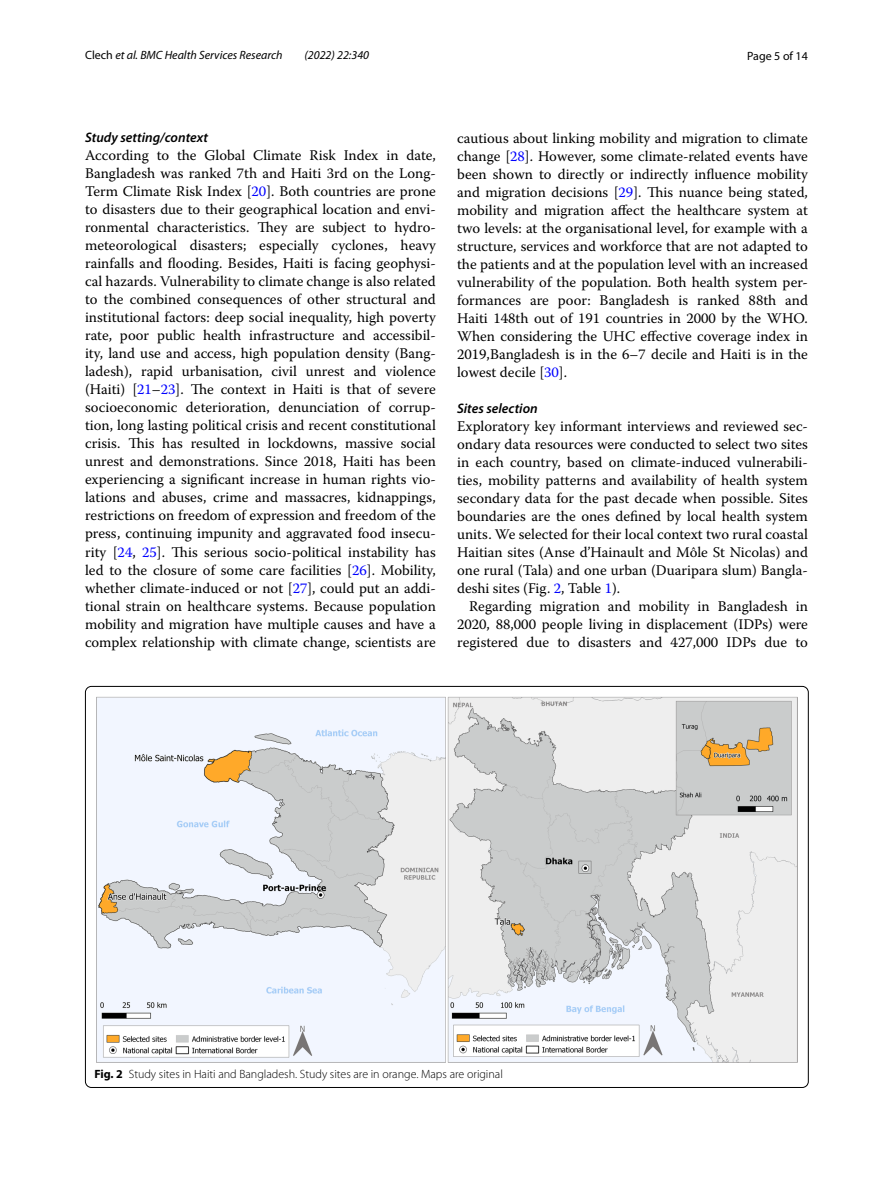
<style>
.page{position:relative;width:893px;height:1187px;background:#fff}
.page>*{position:absolute;margin:0;border:0;box-sizing:border-box;transform-origin:0 0}
.t1{font:14.7px/18px "Warnock Pro";color:#000;text-align:justify}
.t2{font:italic 600 13.8px "Myriad Pro";color:#000}
.t3{font:300 12px "Myriad Pro";color:#000}
.t4{font:italic 12px "Myriad Pro";color:#000}
.t5{font:12px "Myriad Pro";color:#000}
.s1{font-style:normal}
.s2{color:#00f}
.s3{font-weight:700}
</style>
<div class="page">
<img style="left:97px;top:696px;width:700px;height:366px">
<p class="t4" style="left:85px;top:48px;width:199px"><span class="s1">Clech</span> et al. BMC Health Services Research</p>
<p class="t4" style="left:304px;top:48px;width:66px">(2022) 22:340</p>
<p class="t5" style="left:747px;top:48px;width:62px">Page 5 of 14</p>
<p class="t2" style="left:85px;top:129px;width:125px">Study setting/context</p>
<p class="t1" style="left:85px;top:146px;width:352px">According to the Global Climate Risk Index in date, Bangladesh was ranked 7th and Haiti 3rd on the Long-Term Climate Risk Index [<span class="s2">20</span>]. Both countries are prone to disasters due to their geographical location and envi&shy;ronmental characteristics. They are subject to hydro&shy;meteorological disasters; especially cyclones, heavy rainfalls and flooding. Besides, Haiti is facing geophysi&shy;cal hazards. Vulnerability to climate change is also related to the combined consequences of other structural and institutional factors: deep social inequality, high poverty rate, poor public health infrastructure and accessibil&shy;ity, land use and access, high population density (Bang&shy;ladesh), rapid urbanisation, civil unrest and violence (Haiti) [<span class="s2">21</span>–<span class="s2">23</span>]. The context in Haiti is that of severe socioeconomic deterioration, denunciation of corrup&shy;tion, long lasting political crisis and recent constitutional crisis. This has resulted in lockdowns, massive social unrest and demonstrations. Since 2018, Haiti has been experiencing a significant increase in human rights vio&shy;lations and abuses, crime and massacres, kidnappings, restrictions on freedom of expression and freedom of the press, continuing impunity and aggravated food insecu&shy;rity [<span class="s2">24</span>, <span class="s2">25</span>]. This serious socio-political instability has led to the closure of some care facilities [<span class="s2">26</span>]. Mobility, whether climate-induced or not [<span class="s2">27</span>], could put an addi&shy;tional strain on healthcare systems. Because population mobility and migration have multiple causes and have a complex relationship with climate change, scientists are</p>
<p class="t1" style="left:457px;top:128px;width:352px">cautious about linking mobility and migration to climate change [<span class="s2">28</span>]. However, some climate-related events have been shown to directly or indirectly influence mobility and migration decisions [<span class="s2">29</span>]. This nuance being stated, mobility and migration affect the healthcare system at two levels: at the organisational level, for example with a structure, services and workforce that are not adapted to the patients and at the population level with an increased vulnerability of the population. Both health system per&shy;formances are poor: Bangladesh is ranked 88th and Haiti 148th out of 191 countries in 2000 by the WHO.<br>When considering the UHC effective coverage index in 2019,Bangladesh is in the 6–7 decile and Haiti is in the lowest decile [<span class="s2">30</span>].</p>
<p class="t2" style="left:457px;top:399px;width:82px">Sites selection</p>
<p class="t1" style="left:457px;top:416px;width:352px">Exploratory key informant interviews and reviewed sec&shy;ondary data resources were conducted to select two sites in each country, based on climate-induced vulnerabili&shy;ties, mobility patterns and availability of health system secondary data for the past decade when possible. Sites boundaries are the ones defined by local health system units. We selected for their local context two rural coastal Haitian sites (Anse d’Hainault and Môle St Nicolas) and one rural (Tala) and one urban (Duaripara slum) Bangla&shy;deshi sites (Fig. <span class="s2">2</span>, Table <span class="s2">1</span>).</p>
<p class="t1" style="left:457px;top:596px;width:352px;text-indent:12px">Regarding migration and mobility in Bangladesh in 2020, 88,000 people living in displacement (IDPs) were registered due to disasters and 427,000 IDPs due to</p>
<p class="t3" style="left:94px;top:1066px;width:410px"><span class="s3">Fig. 2</span> Study sites in Haiti and Bangladesh. Study sites are in orange. Maps are original</p>
</div>
